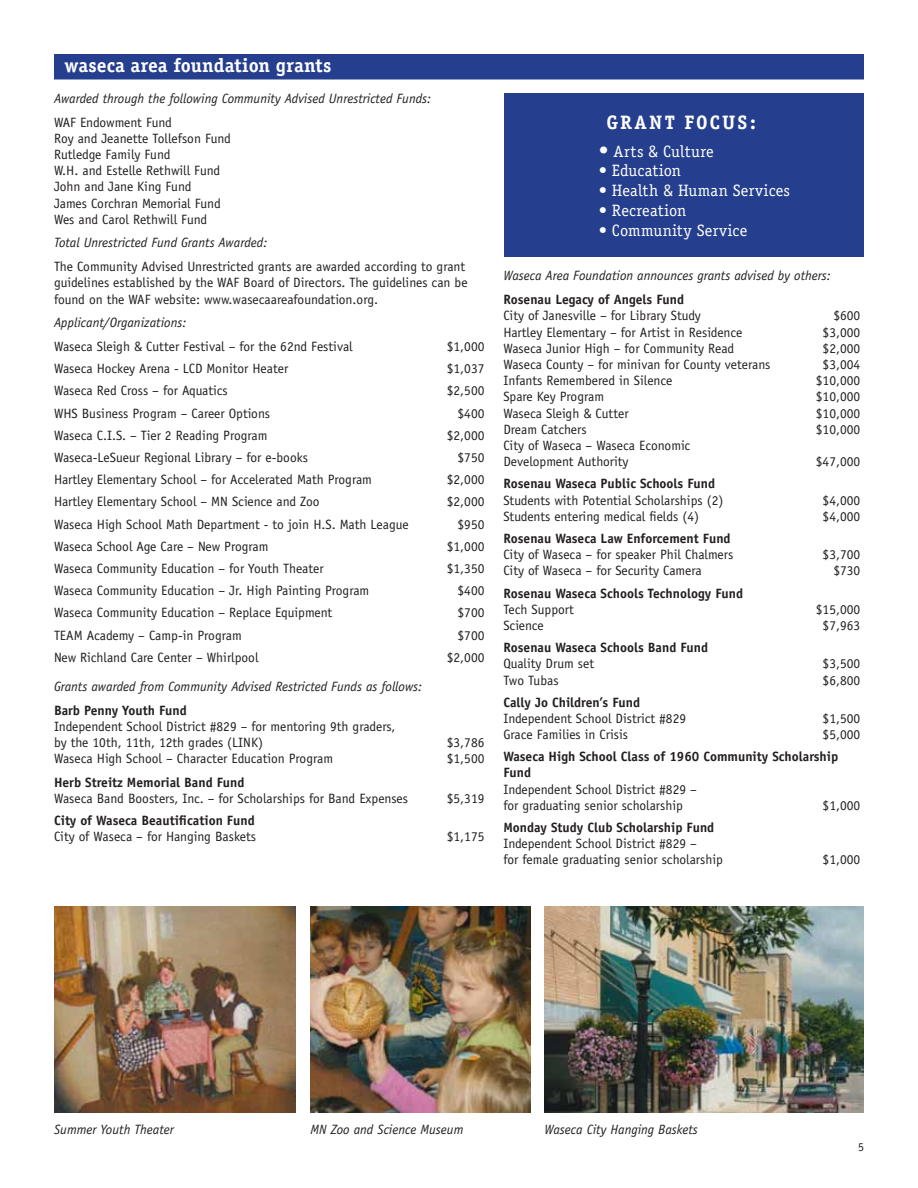
<style>
.page{position:relative;width:918px;height:1188px;background:#fff}
.page>*{position:absolute;margin:0;border:0;box-sizing:border-box;transform-origin:0 0}
.t1{font:700 19.5px "Officina Serif";letter-spacing:.005em;color:#fff}
.t2{font:700 19.5px "Officina Serif";letter-spacing:.11em;color:#fff}
.t3{font:16.5px "Officina Serif";letter-spacing:.01em;color:#fff}
.t4{font:13.5px/16.2px "Officina Sans";color:#231f20}
.t5{font:700 13.5px/16.2px "Officina Sans";color:#231f20}
.t6{font:italic 13.5px "Officina Sans";color:#231f20}
.t7{font:12px "Officina Sans";color:#231f20}
.s1{font-weight:700;font-size:19.5px}
</style>
<div class="page">
<div style="left:54px;top:54px;width:810px;height:26px;background:#253f8e"></div>
<div style="left:504px;top:93px;width:360px;height:163px;background:#253f8e"></div>
<img style="left:54px;top:906px;width:242px;height:207px">
<img style="left:310px;top:906px;width:220px;height:207px">
<img style="left:544px;top:906px;width:320px;height:207px">
<h1 class="t1" style="left:64px;top:53px;width:268px">waseca area foundation grants</h1>
<p class="t6" style="left:54px;top:90px;width:379px">Awarded through the following Community Advised Unrestricted Funds:</p>
<p class="t4" style="left:54px;top:114px;width:179px">WAF Endowment Fund<br>Roy and Jeanette Tollefson Fund<br>Rutledge Family Fund<br>W.H. and Estelle Rethwill Fund<br>John and Jane King Fund<br>James Corchran Memorial Fund<br>Wes and Carol Rethwill Fund</p>
<p class="t6" style="left:54px;top:235px;width:215px">Total Unrestricted Fund Grants Awarded:</p>
<p class="t4" style="left:54px;top:259px;width:415px">The Community Advised Unrestricted grants are awarded according to grant guidelines established by the WAF Board of Directors. The guidelines can be found on the WAF website: www.wasecaareafoundation.org.</p>
<p class="t6" style="left:54px;top:315px;width:134px">Applicant/Organizations:</p>
<p class="t4" style="left:54px;top:338px;width:300px">Waseca Sleigh &amp; Cutter Festival – for the 62nd Festival</p>
<p class="t4" style="left:447px;top:338px;width:39px">$1,000</p>
<p class="t4" style="left:54px;top:361px;width:236px">Waseca Hockey Arena - LCD Monitor Heater</p>
<p class="t4" style="left:447px;top:361px;width:39px">$1,037</p>
<p class="t4" style="left:54px;top:383px;width:175px">Waseca Red Cross – for Aquatics</p>
<p class="t4" style="left:447px;top:383px;width:39px">$2,500</p>
<p class="t4" style="left:54px;top:405px;width:218px">WHS Business Program – Career Options</p>
<p class="t4" style="left:458px;top:405px;width:28px">$400</p>
<p class="t4" style="left:54px;top:427px;width:215px">Waseca C.I.S. – Tier 2 Reading Program</p>
<p class="t4" style="left:447px;top:427px;width:39px">$2,000</p>
<p class="t4" style="left:54px;top:449px;width:256px">Waseca-LeSueur Regional Library – for e-books</p>
<p class="t4" style="left:458px;top:449px;width:28px">$750</p>
<p class="t4" style="left:54px;top:472px;width:320px">Hartley Elementary School – for Accelerated Math Program</p>
<p class="t4" style="left:447px;top:472px;width:39px">$2,000</p>
<p class="t4" style="left:54px;top:494px;width:267px">Hartley Elementary School – MN Science and Zoo</p>
<p class="t4" style="left:447px;top:494px;width:39px">$2,000</p>
<p class="t4" style="left:54px;top:516px;width:356px">Waseca High School Math Department - to join H.S. Math League</p>
<p class="t4" style="left:458px;top:516px;width:28px">$950</p>
<p class="t4" style="left:54px;top:538px;width:216px">Waseca School Age Care – New Program</p>
<p class="t4" style="left:447px;top:538px;width:39px">$1,000</p>
<p class="t4" style="left:54px;top:560px;width:271px">Waseca Community Education – for Youth Theater</p>
<p class="t4" style="left:447px;top:560px;width:39px">$1,350</p>
<p class="t4" style="left:54px;top:583px;width:317px">Waseca Community Education – Jr. High Painting Program</p>
<p class="t4" style="left:458px;top:583px;width:28px">$400</p>
<p class="t4" style="left:54px;top:605px;width:280px">Waseca Community Education – Replace Equipment</p>
<p class="t4" style="left:458px;top:605px;width:28px">$700</p>
<p class="t4" style="left:54px;top:627px;width:189px">TEAM Academy – Camp-in Program</p>
<p class="t4" style="left:458px;top:627px;width:28px">$700</p>
<p class="t4" style="left:54px;top:649px;width:206px">New Richland Care Center – Whirlpool</p>
<p class="t4" style="left:447px;top:649px;width:39px">$2,000</p>
<p class="t6" style="left:54px;top:678px;width:370px">Grants awarded from Community Advised Restricted Funds as follows:</p>
<p class="t5" style="left:54px;top:702px;width:134px">Barb Penny Youth Fund</p>
<p class="t4" style="left:54px;top:718px;width:343px">Independent School District #829 – for mentoring 9th graders, by the 10th, 11th, 12th grades (LINK)</p>
<p class="t4" style="left:447px;top:734px;width:39px">$3,786</p>
<p class="t4" style="left:54px;top:750px;width:281px">Waseca High School – Character Education Program</p>
<p class="t4" style="left:447px;top:750px;width:39px">$1,500</p>
<p class="t5" style="left:54px;top:774px;width:192px">Herb Streitz Memorial Band Fund</p>
<p class="t4" style="left:54px;top:790px;width:356px">Waseca Band Boosters, Inc. – for Scholarships for Band Expenses</p>
<p class="t4" style="left:447px;top:790px;width:39px">$5,319</p>
<p class="t5" style="left:54px;top:812px;width:202px">City of Waseca Beautification Fund</p>
<p class="t4" style="left:54px;top:829px;width:204px">City of Waseca – for Hanging Baskets</p>
<p class="t4" style="left:447px;top:829px;width:39px">$1,175</p>
<h1 class="t2" style="left:607px;top:110px;width:151px">GRANT FOCUS:</h1>
<p class="t3" style="left:599px;top:141px;width:117px"><span class="s1">•</span> Arts &amp; Culture</p>
<p class="t3" style="left:599px;top:161px;width:84px">• Education</p>
<p class="t3" style="left:599px;top:181px;width:193px">• Health &amp; Human Services</p>
<p class="t3" style="left:599px;top:201px;width:89px">• Recreation</p>
<p class="t3" style="left:599px;top:221px;width:150px">• Community Service</p>
<p class="t6" style="left:503px;top:268px;width:329px">Waseca Area Foundation announces grants advised by others:</p>
<p class="t5" style="left:503px;top:291px;width:182px">Rosenau Legacy of Angels Fund</p>
<p class="t4" style="left:503px;top:308px;width:199px">City of Janesville – for Library Study</p>
<p class="t4" style="left:833px;top:308px;width:28px">$600</p>
<p class="t4" style="left:503px;top:324px;width:241px">Hartley Elementary – for Artist in Residence</p>
<p class="t4" style="left:823px;top:324px;width:39px">$3,000</p>
<p class="t4" style="left:503px;top:340px;width:233px">Waseca Junior High – for Community Read</p>
<p class="t4" style="left:823px;top:340px;width:39px">$2,000</p>
<p class="t4" style="left:503px;top:356px;width:269px">Waseca County – for minivan for County veterans</p>
<p class="t4" style="left:823px;top:356px;width:39px">$3,004</p>
<p class="t4" style="left:503px;top:372px;width:171px">Infants Remembered in Silence</p>
<p class="t4" style="left:816px;top:372px;width:46px">$10,000</p>
<p class="t4" style="left:503px;top:389px;width:102px">Spare Key Program</p>
<p class="t4" style="left:816px;top:389px;width:46px">$10,000</p>
<p class="t4" style="left:503px;top:405px;width:127px">Waseca Sleigh &amp; Cutter</p>
<p class="t4" style="left:816px;top:405px;width:46px">$10,000</p>
<p class="t4" style="left:503px;top:421px;width:85px">Dream Catchers</p>
<p class="t4" style="left:816px;top:421px;width:46px">$10,000</p>
<p class="t4" style="left:503px;top:437px;width:189px">City of Waseca – Waseca Economic<br>Development Authority</p>
<p class="t4" style="left:816px;top:453px;width:46px">$47,000</p>
<p class="t5" style="left:503px;top:475px;width:213px">Rosenau Waseca Public Schools Fund</p>
<p class="t4" style="left:503px;top:492px;width:222px">Students with Potential Scholarships (2)</p>
<p class="t4" style="left:823px;top:492px;width:39px">$4,000</p>
<p class="t4" style="left:503px;top:508px;width:197px">Students entering medical fields (4)</p>
<p class="t4" style="left:823px;top:508px;width:39px">$4,000</p>
<p class="t5" style="left:503px;top:530px;width:229px">Rosenau Waseca Law Enforcement Fund</p>
<p class="t4" style="left:503px;top:546px;width:232px">City of Waseca – for speaker Phil Chalmers</p>
<p class="t4" style="left:823px;top:546px;width:39px">$3,700</p>
<p class="t4" style="left:503px;top:563px;width:200px">City of Waseca – for Security Camera</p>
<p class="t4" style="left:833px;top:563px;width:28px">$730</p>
<p class="t5" style="left:503px;top:585px;width:241px">Rosenau Waseca Schools Technology Fund</p>
<p class="t4" style="left:503px;top:601px;width:72px">Tech Support</p>
<p class="t4" style="left:816px;top:601px;width:46px">$15,000</p>
<p class="t4" style="left:503px;top:617px;width:42px">Science</p>
<p class="t4" style="left:823px;top:617px;width:39px">$7,963</p>
<p class="t5" style="left:503px;top:639px;width:206px">Rosenau Waseca Schools Band Fund</p>
<p class="t4" style="left:503px;top:656px;width:92px">Quality Drum set</p>
<p class="t4" style="left:823px;top:656px;width:39px">$3,500</p>
<p class="t4" style="left:503px;top:672px;width:57px">Two Tubas</p>
<p class="t4" style="left:823px;top:672px;width:39px">$6,800</p>
<p class="t5" style="left:503px;top:694px;width:138px">Cally Jo Children’s Fund</p>
<p class="t4" style="left:503px;top:710px;width:184px">Independent School District #829</p>
<p class="t4" style="left:823px;top:710px;width:39px">$1,500</p>
<p class="t4" style="left:503px;top:726px;width:126px">Grace Families in Crisis</p>
<p class="t4" style="left:823px;top:726px;width:39px">$5,000</p>
<p class="t5" style="left:503px;top:748px;width:337px">Waseca High School Class of 1960 Community Scholarship<br>Fund</p>
<p class="t4" style="left:503px;top:781px;width:195px">Independent School District #829 – for graduating senior scholarship</p>
<p class="t4" style="left:823px;top:797px;width:39px">$1,000</p>
<p class="t5" style="left:503px;top:819px;width:212px">Monday Study Club Scholarship Fund</p>
<p class="t4" style="left:503px;top:836px;width:221px">Independent School District #829 –<br>for female graduating senior scholarship</p>
<p class="t4" style="left:823px;top:852px;width:39px">$1,000</p>
<p class="t6" style="left:54px;top:1122px;width:121px">Summer Youth Theater</p>
<p class="t6" style="left:310px;top:1122px;width:154px">MN Zoo and Science Museum</p>
<p class="t6" style="left:544px;top:1122px;width:155px">Waseca City Hanging Baskets</p>
<p class="t7" style="left:858px;top:1139px;width:7px">5</p>
</div>
